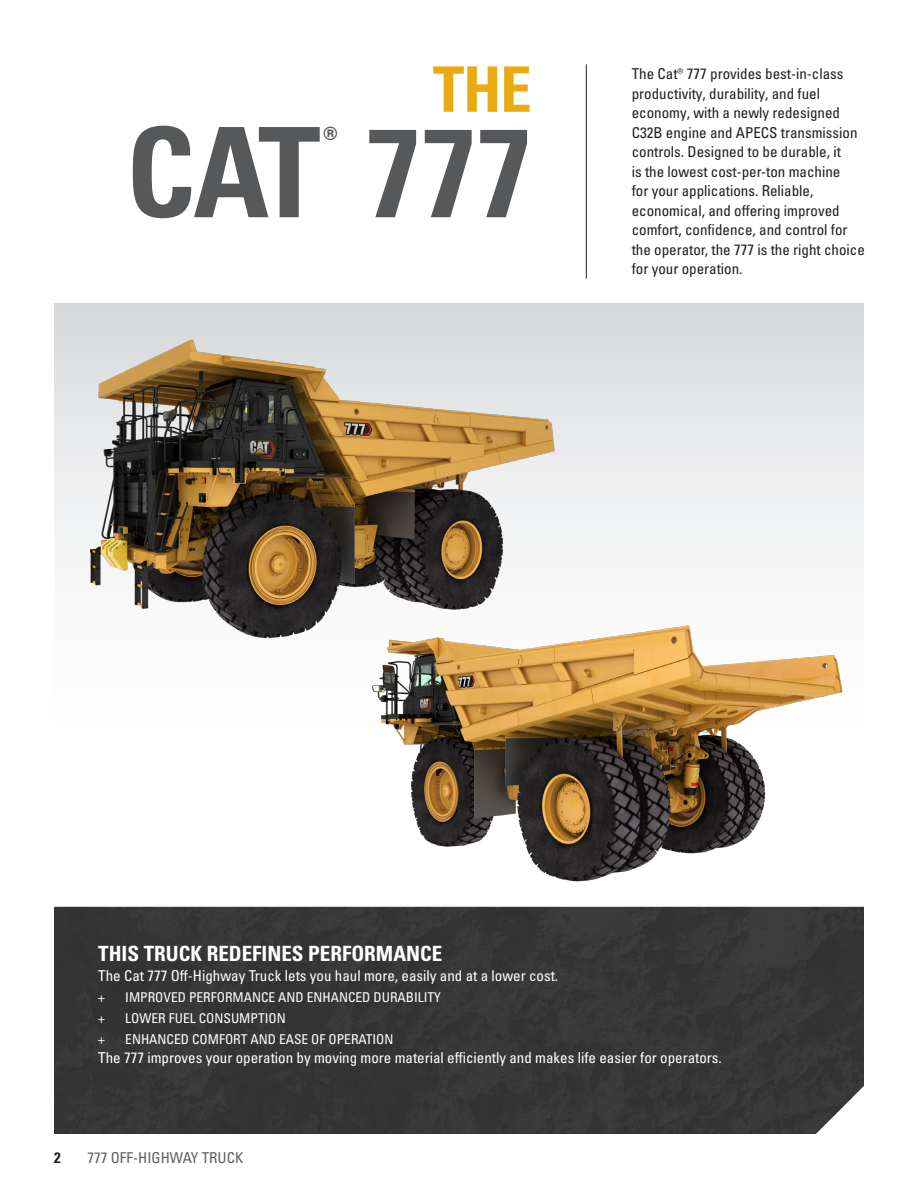
<style>
.page{position:relative;width:918px;height:1188px;background:#fff}
.page>*{position:absolute;margin:0;border:0;box-sizing:border-box;transform-origin:0 0}
.t1{font:124.95px "Univers LTCYR 67 Bold Cond";letter-spacing:-.01em;color:#57585a}
.t2{font:62.85px "Univers LTCYR 67 Bold Cond";color:#eaaa11}
.t3{font:36.6px "Univers LTCYR 67 Bold Cond";color:#57585a}
.Body_copy_white{font:21px "Univers LTCYR 67 Bold Cond";color:#fff}
.Body_copy{font:condensed 15px/19.5px "Univers LTCYR 57";color:#231f20}
.Body_copy_white-2{font:condensed 15px "Univers LTCYR 57";color:#fff}
.t4{font:condensed 15px "Univers LTCYR 57";color:#5d6163}
.t5{font:15px "Univers LTCYR 67 Bold Cond";color:#231f20}
.t6{font:condensed 13.5px "Univers LTCYR 57";color:#fff}
</style>
<div class="page">
<svg style="left:580px;top:303px;width:284px;height:207px;background:#e4e5e6"></svg>
<img style="left:54px;top:303px;width:526px;height:336px">
<img style="left:294px;top:510px;width:570px;height:372px">
<div style="left:54px;top:907px;width:810px;height:227px;background:#353536"></div>
<hr style="left:586px;top:64px;width:1px;height:215px;background:#231f20">
<p class="t2" style="left:433px;top:51px;width:100px">THE</p>
<p class="t1" style="left:126px;top:96px;width:407px">CAT 777</p>
<p class="t3" style="left:323px;top:118px;width:16px">®</p>
<p class="Body_copy" style="left:632px;top:64px;width:235px">The Cat® 777 provides best-in-class productivity, durability, and fuel economy, with a newly redesigned C32B engine and APECS transmission controls. Designed to be durable, it<br>is the lowest cost-per-ton machine<br>for your applications. Reliable, economical, and offering improved comfort, confidence, and control for the operator, the 777 is the right choice for your operation.</p>
<p class="Body_copy_white" style="left:98px;top:941px;width:346px">THIS TRUCK REDEFINES PERFORMANCE</p>
<p class="Body_copy_white-2" style="left:98px;top:966px;width:461px">The Cat 777 Off-Highway Truck lets you haul more, easily and at a lower cost.</p>
<p class="t6" style="left:98px;top:988px;width:8px">+</p>
<p class="t6" style="left:125px;top:988px;width:317px">IMPROVED PERFORMANCE AND ENHANCED DURABILITY</p>
<p class="t6" style="left:98px;top:1009px;width:8px">+</p>
<p class="t6" style="left:125px;top:1009px;width:162px">LOWER FUEL CONSUMPTION</p>
<p class="t6" style="left:98px;top:1030px;width:8px">+</p>
<p class="t6" style="left:125px;top:1030px;width:270px">ENHANCED COMFORT AND EASE OF OPERATION</p>
<p class="Body_copy_white-2" style="left:98px;top:1048px;width:625px">The 777 improves your operation by moving more material efficiently and makes life easier for operators.</p>
<p class="t5" style="left:54px;top:1148px;width:8px">2</p>
<p class="t4" style="left:87px;top:1148px;width:158px">777 OFF-HIGHWAY TRUCK</p>
</div>
